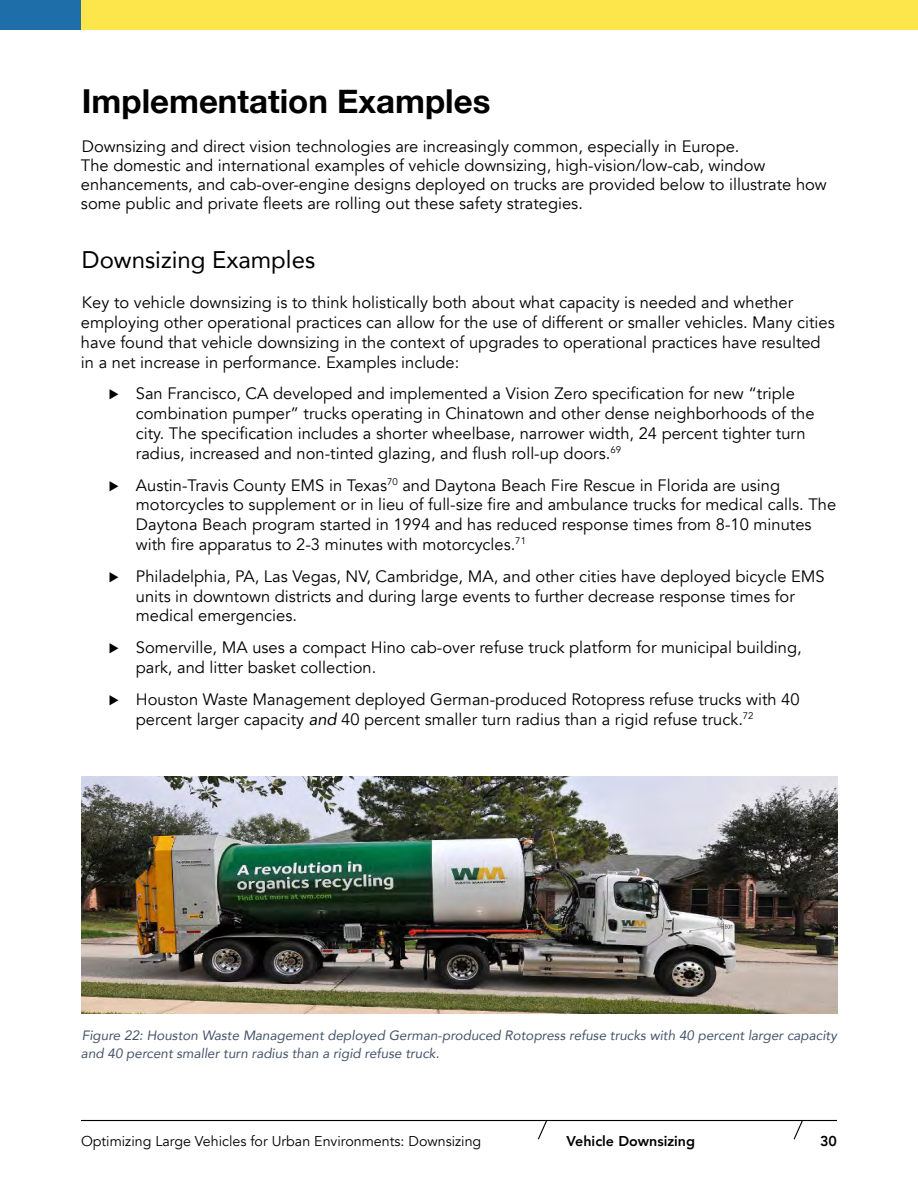
<style>
.page{position:relative;width:918px;height:1188px;background:#fff}
.page>*{position:absolute;margin:0;border:0;box-sizing:border-box;transform-origin:0 0}
.t1{font:700 33px "Helvetica Neue";color:#000}
.t2{font:24px "Avenir";color:#000}
.t3{font:16.5px/19.8px "Avenir";color:#000}
.t4{font:14.25px "Avenir";color:#000}
.t5{font:800 14.25px "Avenir";color:#000}
.t6{font:italic 13.5px/18px "Avenir";color:#44546a}
.s1{font-family:"Proxima Nova"}
.s2{font-style:italic}
</style>
<div class="page">
<hr style="left:81px;top:1120px;width:756px;height:1px;background:#000">
<svg style="left:793px;top:1121px;width:11px;height:19px"></svg>
<svg style="left:537px;top:1121px;width:11px;height:19px"></svg>
<div style="left:0;top:0;width:81px;height:29px;background:#1e6ea9"></div>
<div style="left:81px;top:0;width:837px;height:29px;background:#fce64c"></div>
<img style="left:82px;top:776px;width:755px;height:237px">
<h1 class="t1" style="left:82px;top:76px;width:410px">Implementation Examples</h1>
<p class="t3" style="left:81px;top:137px;width:747px;line-height:19px">Downsizing and direct vision technologies are increasingly common, especially in Europe.<br>The domestic and international examples of vehicle downsizing, high-vision/low-cab, window enhancements, and cab-over-engine designs deployed on trucks are provided below to illustrate how some public and private fleets are rolling out these safety strategies.</p>
<h2 class="t2" style="left:82px;top:241px;width:235px">Downsizing Examples</h2>
<p class="t3" style="left:81px;top:293px;width:755px">Key to vehicle downsizing is to think holistically both about what capacity is needed and whether employing other operational practices can allow for the use of different or smaller vehicles. Many cities have found that vehicle downsizing in the context of upgrades to operational practices have resulted in a net increase in performance. Examples include:</p>
<p class="t3" style="left:136px;top:384px;width:680px;text-indent:-27px"><span class="s1">⊲</span> San Francisco, CA developed and implemented a Vision Zero specification for new “triple combination pumper” trucks operating in Chinatown and other dense neighborhoods of the city. The specification includes a shorter wheelbase, narrower width, 24 percent tighter turn radius, increased and non-tinted glazing, and flush roll-up doors.<sup>69</sup></p>
<p class="t3" style="left:136px;top:475px;width:702px;text-indent:-27px"><span class="s1">⊲</span> Austin-Travis County EMS in Texas<sup>70</sup> and Daytona Beach Fire Rescue in Florida are using motorcycles to supplement or in lieu of full-size fire and ambulance trucks for medical calls. The Daytona Beach program started in 1994 and has reduced response times from 8-10 minutes with fire apparatus to 2-3 minutes with motorcycles.<sup>71</sup></p>
<p class="t3" style="left:136px;top:566px;width:690px;text-indent:-27px"><span class="s1">⊲</span> Philadelphia, PA, Las Vegas, NV, Cambridge, MA, and other cities have deployed bicycle EMS units in downtown districts and during large events to further decrease response times for medical emergencies.</p>
<p class="t3" style="left:136px;top:638px;width:667px;text-indent:-27px"><span class="s1">⊲</span> Somerville, MA uses a compact Hino cab-over refuse truck platform for municipal building, park, and litter basket collection.</p>
<p class="t3" style="left:136px;top:689px;width:665px;text-indent:-27px"><span class="s1">⊲</span> Houston Waste Management deployed German-produced Rotopress refuse trucks with 40 percent larger capacity <span class="s2">and</span> 40 percent smaller turn radius than a rigid refuse truck.<sup>72</sup></p>
<p class="t6" style="left:81px;top:1027px;width:757px">Figure 22: Houston Waste Management deployed German-produced Rotopress refuse trucks with 40 percent larger capacity and 40 percent smaller turn radius than a rigid refuse truck.</p>
<p class="t4" style="left:81px;top:1133px;width:402px">Optimizing Large Vehicles for Urban Environments: Downsizing</p>
<p class="t5" style="left:567px;top:1130px;width:130px">Vehicle Downsizing</p>
<p class="t5" style="left:820px;top:1130px;width:18px">30</p>
</div>
